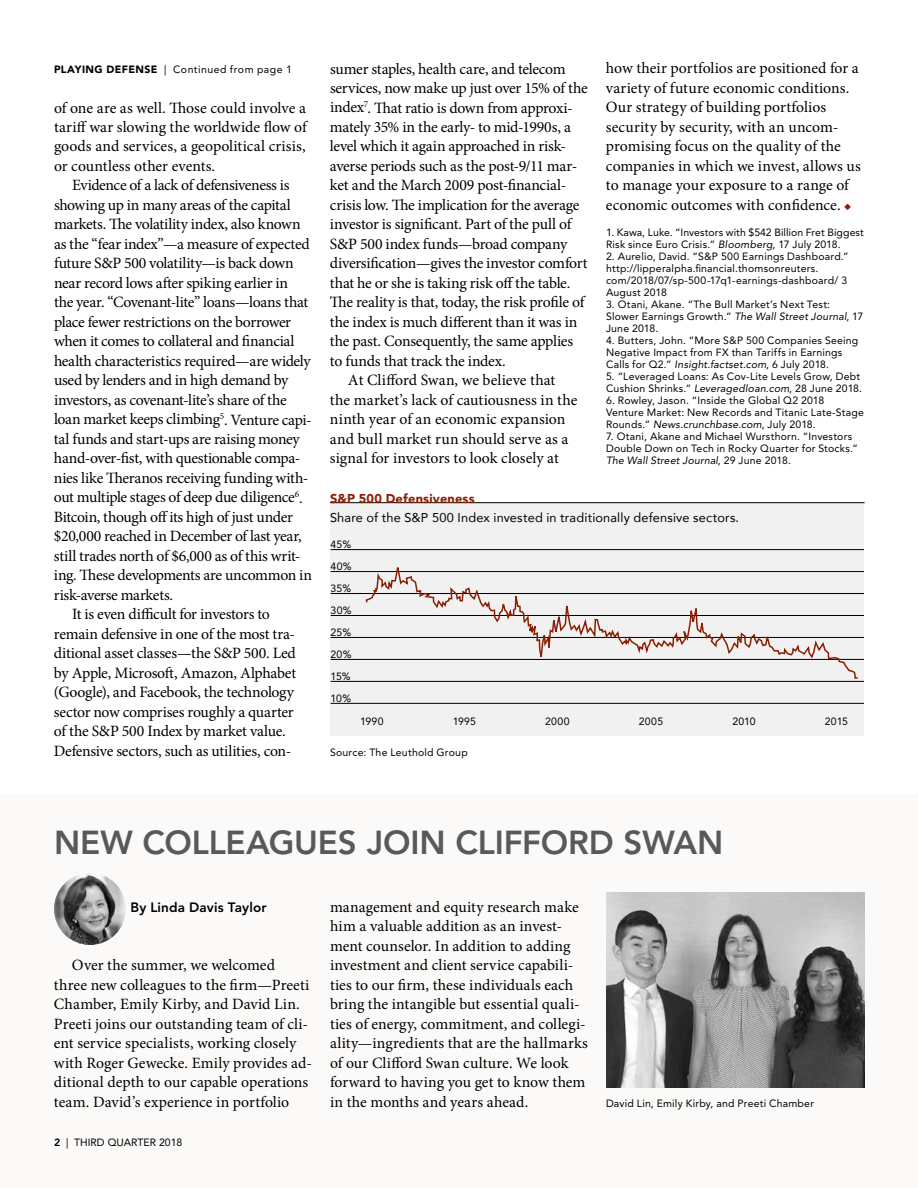
<style>
.page{position:relative;width:918px;height:1188px;background:#fff}
.page>*{position:absolute;margin:0;border:0;box-sizing:border-box;transform-origin:0 0}
.t1{font:800 33px "Avenir LT Std";letter-spacing:-.005em;color:#58595b}
.t2{font:15.75px/19.5px "Minion Pro";letter-spacing:-.01em;color:#000}
.t3{font:800 13.5px "Avenir LT Std";letter-spacing:.015em;color:#000}
.t4{font:12.75px "Avenir";letter-spacing:.015em;color:#000}
.t5{font:900 12.75px "Avenir LT Std";letter-spacing:.015em;color:#8a1f03}
.t6{font:10.5px/12px "Avenir LT Std";letter-spacing:.02em;color:#000}
.t7{font:10.5px "Avenir LT Std";letter-spacing:.045em;color:#000}
.t8{font:10.5px "Avenir LT Std";color:#000}
.s1{font-weight:900}
.s2{color:#8a1f03}
.s3{font-style:italic}
.s4{font-weight:800}
</style>
<div class="page">
<div style="left:0;top:795px;width:918px;height:393px;background:#fcfaf8"></div>
<div style="left:331px;top:502px;width:533px;height:234px;background:#f1f1f2"></div>
<hr style="left:330px;top:502px;width:535px;height:1px;background:#000">
<hr style="left:331px;top:549px;width:533px;height:1px;background:#000">
<hr style="left:331px;top:571px;width:533px;height:1px;background:#000">
<hr style="left:331px;top:593px;width:533px;height:1px;background:#000">
<hr style="left:331px;top:615px;width:533px;height:1px;background:#000">
<hr style="left:331px;top:637px;width:533px;height:1px;background:#000">
<hr style="left:331px;top:659px;width:533px;height:1px;background:#000">
<hr style="left:331px;top:681px;width:533px;height:1px;background:#000">
<hr style="left:331px;top:703px;width:533px;height:1px;background:#000">
<svg style="left:365px;top:567px;width:494px;height:112px"></svg>
<img style="left:54px;top:873px;width:72px;height:72px;border-radius:36px">
<img style="left:606px;top:892px;width:259px;height:196px">
<p class="t7" style="left:54px;top:64px;width:239px"><span class="s1">PLAYING DEFENSE</span> | Continued from page 1</p>
<p class="t2" style="left:54px;top:98px;width:254px;text-align:justify">of one are as well. Those could involve a tariff war slowing the worldwide flow of goods and services, a geopolitical crisis, or countless other events.</p>
<p class="t2" style="left:72px;top:176px;width:219px">Evidence of a lack of defensiveness is</p>
<p class="t2" style="left:54px;top:195px;width:238px">showing up in many areas of the capital</p>
<p class="t2" style="left:54px;top:215px;width:248px">markets. The volatility index, also known</p>
<p class="t2" style="left:54px;top:234px;width:257px">as the “fear index”—a measure of expected</p>
<p class="t2" style="left:54px;top:254px;width:241px">future S&amp;P 500 volatility—is back down</p>
<p class="t2" style="left:54px;top:273px;width:236px">near record lows after spiking earlier in</p>
<p class="t2" style="left:54px;top:293px;width:256px">the year. “Covenant-lite” loans—loans that</p>
<p class="t2" style="left:54px;top:312px;width:239px">place fewer restrictions on the borrower</p>
<p class="t2" style="left:54px;top:332px;width:242px">when it comes to collateral and financial</p>
<p class="t2" style="left:54px;top:351px;width:258px">health characteristics required—are widely</p>
<p class="t2" style="left:54px;top:371px;width:236px">used by lenders and in high demand by</p>
<p class="t2" style="left:54px;top:390px;width:234px">investors, as covenant-lite’s share of the</p>
<p class="t2" style="left:54px;top:410px;width:259px">loan market keeps climbing<sup>5</sup>. Venture capi-</p>
<p class="t2" style="left:54px;top:429px;width:247px">tal funds and start-ups are raising money</p>
<p class="t2" style="left:54px;top:449px;width:248px">hand-over-fist, with questionable compa-</p>
<p class="t2" style="left:54px;top:468px;width:256px">nies like Theranos receiving funding with-</p>
<p class="t2" style="left:54px;top:488px;width:250px">out multiple stages of deep due diligence<sup>6</sup>.</p>
<p class="t2" style="left:54px;top:507px;width:240px">Bitcoin, though off its high of just under</p>
<p class="t2" style="left:54px;top:527px;width:249px">$20,000 reached in December of last year,</p>
<p class="t2" style="left:54px;top:546px;width:248px">still trades north of $6,000 as of this writ-</p>
<p class="t2" style="left:54px;top:566px;width:260px">ing. These developments are uncommon in</p>
<p class="t2" style="left:54px;top:585px;width:121px">risk-averse markets.</p>
<p class="t2" style="left:72px;top:605px;width:199px">It is even difficult for investors to</p>
<p class="t2" style="left:54px;top:624px;width:243px">remain defensive in one of the most tra-</p>
<p class="t2" style="left:54px;top:644px;width:243px">ditional asset classes—the S&amp;P 500. Led</p>
<p class="t2" style="left:54px;top:663px;width:244px">by Apple, Microsoft, Amazon, Alphabet</p>
<p class="t2" style="left:54px;top:683px;width:242px">(Google), and Facebook, the technology</p>
<p class="t2" style="left:54px;top:702px;width:241px">sector now comprises roughly a quarter</p>
<p class="t2" style="left:54px;top:722px;width:233px">of the S&amp;P 500 Index by market value.</p>
<p class="t2" style="left:54px;top:741px;width:239px">Defensive sectors, such as utilities, con-</p>
<p class="t2" style="left:330px;top:59px;width:237px">sumer staples, health care, and telecom</p>
<p class="t2" style="left:330px;top:78px;width:259px">services, now make up just over 15% of the</p>
<p class="t2" style="left:330px;top:98px;width:244px">index<sup>7</sup>. That ratio is down from approxi-</p>
<p class="t2" style="left:330px;top:117px;width:242px">mately 35% in the early- to mid-1990s, a</p>
<p class="t2" style="left:330px;top:137px;width:238px">level which it again approached in risk-</p>
<p class="t2" style="left:330px;top:156px;width:249px">averse periods such as the post-9/11 mar-</p>
<p class="t2" style="left:330px;top:176px;width:238px">ket and the March 2009 post-financial-</p>
<p class="t2" style="left:330px;top:195px;width:251px">crisis low. The implication for the average</p>
<p class="t2" style="left:330px;top:215px;width:243px">investor is significant. Part of the pull of</p>
<p class="t2" style="left:330px;top:234px;width:239px">S&amp;P 500 index funds—broad company</p>
<p class="t2" style="left:330px;top:254px;width:259px">diversification—gives the investor comfort</p>
<p class="t2" style="left:330px;top:273px;width:242px">that he or she is taking risk off the table.</p>
<p class="t2" style="left:330px;top:293px;width:256px">The reality is that, today, the risk profile of</p>
<p class="t2" style="left:330px;top:312px;width:249px">the index is much different than it was in</p>
<p class="t2" style="left:330px;top:332px;width:245px">the past. Consequently, the same applies</p>
<p class="t2" style="left:330px;top:351px;width:177px">to funds that track the index.</p>
<p class="t2" style="left:348px;top:371px;width:209px">At Clifford Swan, we believe that</p>
<p class="t2" style="left:330px;top:390px;width:249px">the market’s lack of cautiousness in the</p>
<p class="t2" style="left:330px;top:410px;width:237px">ninth year of an economic expansion</p>
<p class="t2" style="left:330px;top:429px;width:240px">and bull market run should serve as a</p>
<p class="t2" style="left:330px;top:449px;width:230px">signal for investors to look closely at</p>
<p class="t5" style="left:330px;top:490px;width:146px">S&amp;P 500 Defensiveness</p>
<p class="t2" style="left:606px;top:59px;width:256px">how their portfolios are positioned for a variety of future economic conditions.<br>Our strategy of building portfolios security by security, with an uncom&shy;promising focus on the quality of the companies in which we invest, allows us to manage your exposure to a range of economic outcomes with confidence. <span class="s2">◆</span></p>
<p class="t6" style="left:606px;top:226px;width:260px">1. Kawa, Luke. “Investors with $542 Billion Fret Biggest<br>Risk since Euro Crisis.” <span class="s3">Bloomberg</span>, 17 July 2018.</p>
<p class="t6" style="left:606px;top:250px;width:244px">2. Aurelio, David. “S&amp;P 500 Earnings Dashboard.” http://lipperalpha.financial.thomsonreuters. com/2018/07/sp-500-17q1-earnings-dashboard/ 3<br>August 2018</p>
<p class="t6" style="left:606px;top:298px;width:259px">3. Otani, Akane. “The Bull Market’s Next Test:<br>Slower Earnings Growth.” <span class="s3">The Wall Street Journal</span>, 17<br>June 2018.</p>
<p class="t6" style="left:606px;top:334px;width:254px">4. Butters, John. “More S&amp;P 500 Companies Seeing<br>Negative Impact from FX than Tariffs in Earnings<br>Calls for Q2.” <span class="s3">Insight.factset.com</span>, 6 July 2018.</p>
<p class="t6" style="left:606px;top:370px;width:258px">5. “Leveraged Loans: As Cov-Lite Levels Grow, Debt<br>Cushion Shrinks.” <span class="s3">Leveragedloan.com</span>, 28 June 2018.</p>
<p class="t6" style="left:606px;top:394px;width:259px">6. Rowley, Jason. “Inside the Global Q2 2018<br>Venture Market: New Records and Titanic Late-Stage<br>Rounds.” <span class="s3">News.crunchbase.com</span>, July 2018.</p>
<p class="t6" style="left:606px;top:430px;width:254px">7. Otani, Akane and Michael Wursthorn. “Investors<br>Double Down on Tech in Rocky Quarter for Stocks.”<br><span class="s3">The Wall Street Journal</span>, 29 June 2018.</p>
<p class="t4" style="left:330px;top:507px;width:411px">Share of the S&amp;P 500 Index invested in traditionally defensive sectors.</p>
<p class="t6" style="left:331px;top:534px;width:22px;line-height:21.9px;text-align:justify">45% 40% 35% 30% 25% 20% 15% 10%</p>
<p class="t6" style="left:360px;top:715px;width:25px">1990</p>
<p class="t6" style="left:453px;top:715px;width:25px">1995</p>
<p class="t6" style="left:545px;top:715px;width:26px">2000</p>
<p class="t6" style="left:639px;top:715px;width:26px">2005</p>
<p class="t6" style="left:732px;top:715px;width:25px">2010</p>
<p class="t6" style="left:825px;top:715px;width:25px">2015</p>
<p class="t6" style="left:330px;top:746px;width:139px">Source: The Leuthold Group</p>
<h1 class="t1" style="left:54px;top:823px;width:671px">NEW COLLEAGUES JOIN CLIFFORD SWAN</h1>
<p class="t3" style="left:130px;top:899px;width:138px">By Linda Davis Taylor</p>
<p class="t2" style="left:330px;top:897px;width:259px">management and equity research make him a valuable addition as an invest&shy;ment counselor. In addition to adding investment and client service capabili&shy;ties to our firm, these individuals each bring the intangible but essential quali&shy;ties of energy, commitment, and collegi&shy;ality—ingredients that are the hallmarks of our Clifford Swan culture. We look forward to having you get to know them in the months and years ahead.</p>
<p class="t2" style="left:54px;top:956px;width:259px;text-indent:18px">Over the summer, we welcomed three new colleagues to the firm—Preeti Chamber, Emily Kirby, and David Lin.<br>Preeti joins our outstanding team of cli&shy;ent service specialists, working closely with Roger Gewecke. Emily provides ad&shy;ditional depth to our capable operations team. David’s experience in portfolio</p>
<p class="t8" style="left:54px;top:1136px;width:130px"><span class="s4">2</span> | THIRD QUARTER 2018</p>
<p class="t6" style="left:606px;top:1097px;width:210px">David Lin, Emily Kirby, and Preeti Chamber</p>
</div>
